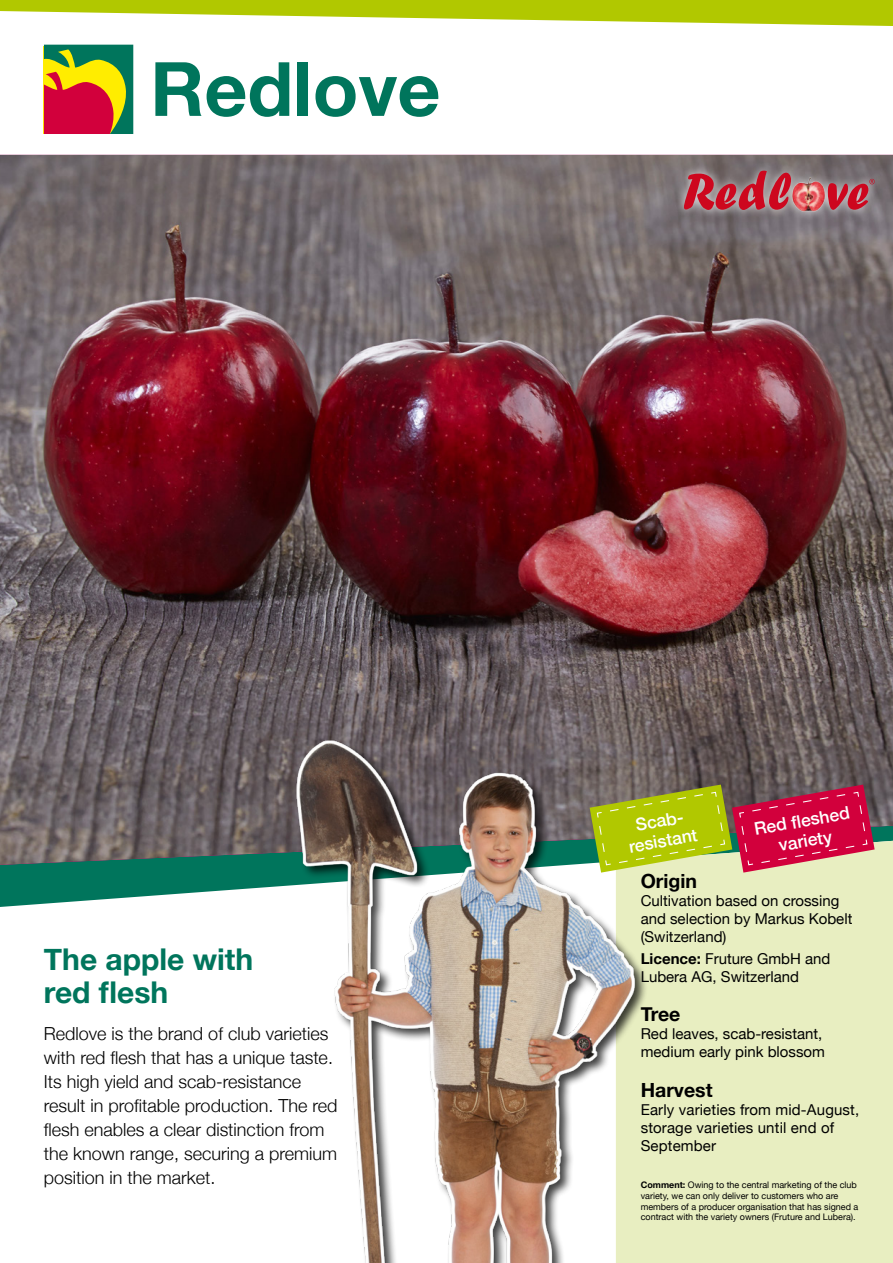
<style>
.page{position:relative;width:893px;height:1263px;background:#fff}
.page>*{position:absolute;margin:0;border:0;box-sizing:border-box;transform-origin:0 0}
.t1{font:700 75px "Helvetica Neue";color:#00755c}
.t2{font:700 30px/33px "Helvetica Neue";color:#00755c}
.t3{font:700 19.5px "Helvetica Neue";color:#000}
.t4{font:300 18px/24px "Helvetica Neue";color:#000}
.t5{font:500 17.55px/20.1px "Helvetica Neue";color:#fff;text-align:center}
.t6{font:15px/18px "Helvetica Neue";color:#000}
.t7{font:9px/10.8px "Helvetica Neue";color:#000}
.s1{font-weight:700}
</style>
<div class="page">
<img style="left:0;top:155px;width:893px;height:686px">
<svg style="left:0;top:841px;width:182px;height:66px;fill:#00755c"></svg>
<div style="left:747px;top:841px;width:146px;height:422px;background:#e8eec1"></div>
<svg style="left:0;top:0;width:893px;height:26px"></svg>
<svg style="left:44px;top:45px;width:89px;height:89px"></svg>
<img style="left:182px;top:622px;width:565px;height:641px">
<div style="left:675px;top:161px;width:209px;height:59px;background:#fff;opacity:.75"></div>
<svg style="left:684px;top:171px;width:107px;height:39px"></svg>
<svg style="left:836px;top:179px;width:39px;height:31px"></svg>
<img style="left:780px;top:176px;width:56px;height:37px">
<svg style="left:590px;top:784px;width:285px;height:88px"></svg>
<h1 class="t1" style="left:150px;top:30px;width:292px">Redlove</h1>
<h2 class="t2" style="left:44px;top:943px;width:211px">The apple with red flesh</h2>
<p class="t4" style="left:44px;top:1020px;width:295px">Redlove is the brand of club varieties with red flesh that has a unique taste.<br>Its high yield and scab-resistance result in profitable production. The red flesh enables a clear distinction from the known range, securing a premium position in the market.</p>
<p class="t5" style="left:623px;top:815px;width:71px;rotate:-10deg">Scab&shy;resistant</p>
<p class="t5" style="left:752px;top:818px;width:98px;rotate:-10deg">Red fleshed variety</p>
<h3 class="t3" style="left:641px;top:866px;width:58px">Origin</h3>
<p class="t6" style="left:641px;top:892px;width:213px">Cultivation based on crossing and selection by Markus Kobelt (Switzerland)</p>
<p class="t6" style="left:641px;top:951px;width:191px"><span class="s1">Licence:</span> Fruture GmbH and<br>Lubera AG, Switzerland</p>
<h3 class="t3" style="left:641px;top:999px;width:41px">Tree</h3>
<p class="t6" style="left:641px;top:1026px;width:186px">Red leaves, scab-resistant, medium early pink blossom</p>
<h3 class="t3" style="left:641px;top:1074px;width:73px">Harvest</h3>
<p class="t6" style="left:641px;top:1101px;width:220px">Early varieties from mid-August, storage varieties until end of<br>September</p>
<p class="t7" style="left:641px;top:1180px;width:219px"><span class="s1">Comment:</span> Owing to the central marketing of the club variety, we can only deliver to customers who are members of a producer organisation that has signed a contract with the variety owners (Fruture and Lubera).</p>
</div>
